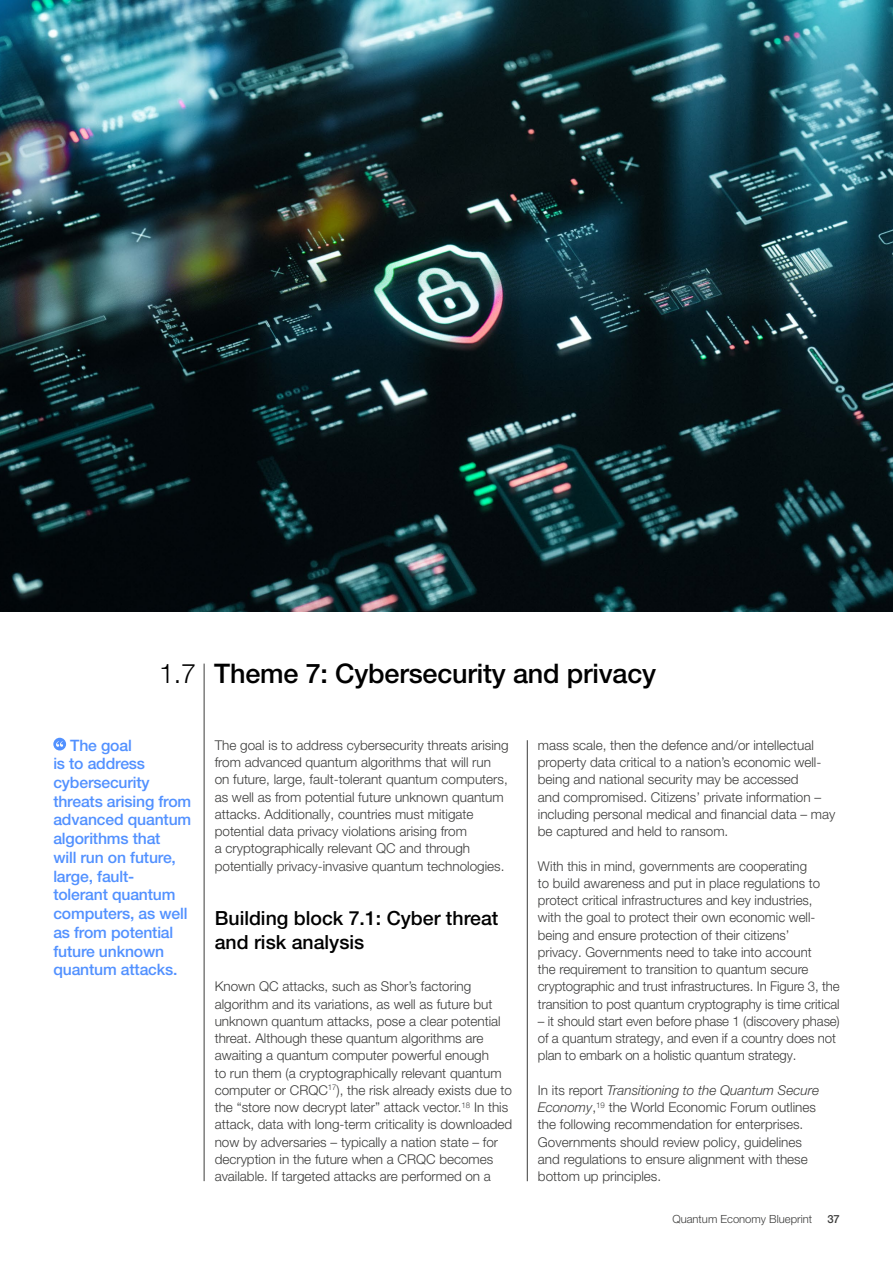
<style>
.page{position:relative;width:893px;height:1263px;background:#fff}
.page>*{position:absolute;margin:0;border:0;box-sizing:border-box;transform-origin:0 0}
.t1{font:500 27px "Helvetica Neue LT Pro";letter-spacing:-.005em;color:#000}
.t2{font:500 19.5px/23.4px "Helvetica Neue LT Pro";color:#000}
.t3{font:500 15.75px/18.8px "Helvetica Neue LT Pro";letter-spacing:-.01em;color:#5291ff}
.t4{font:300 13.5px/17.2px "Helvetica Neue LT Pro";color:#3c3c3b}
.t5{font:300 11.25px "Helvetica Neue LT Pro";color:#3c3c3b}
.t6{font:500 11.25px "Helvetica Neue LT Pro";color:#3c3c3b}
.s1{font-weight:300}
.s2{font-style:italic}
</style>
<div class="page">
<hr style="left:204px;top:664px;width:1px;height:517px;background:#3c3c3b">
<hr style="left:527px;top:740px;width:1px;height:441px;background:#3c3c3b">
<div style="left:53px;top:738px;width:13px;height:12px;background:#5291ff;border-radius:50%"></div>
<svg style="left:56px;top:741px;width:7px;height:6px"></svg>
<img style="left:0;top:0;width:893px;height:612px">
<h1 class="t1" style="left:159px;top:657px;width:499px"><span class="s1">1.7</span> Theme 7: Cybersecurity and privacy</h1>
<p class="t3" style="left:53px;top:735px;width:139px;text-indent:17px">The goal<br>is to address cybersecurity threats arising from advanced quantum algorithms that<br>will run on future, large, fault&shy;tolerant quantum computers, as well as from potential future unknown quantum attacks.</p>
<p class="t4" style="left:215px;top:736px;width:295px">The goal is to address cybersecurity threats arising from advanced quantum algorithms that will run on future, large, fault-tolerant quantum computers, as well as from potential future unknown quantum attacks. Additionally, countries must mitigate potential data privacy violations arising from<br>a cryptographically relevant QC and through potentially privacy-invasive quantum technologies.</p>
<h2 class="t2" style="left:215px;top:906px;width:285px">Building block 7.1: Cyber threat and risk analysis</h2>
<p class="t4" style="left:215px;top:978px;width:299px">Known QC attacks, such as Shor’s factoring algorithm and its variations, as well as future but unknown quantum attacks, pose a clear potential threat. Although these quantum algorithms are awaiting a quantum computer powerful enough<br>to run them (a cryptographically relevant quantum computer or CRQC<sup>17</sup>), the risk already exists due to the “store now decrypt later” attack vector.<sup>18</sup> In this attack, data with long-term criticality is downloaded now by adversaries – typically a nation state – for decryption in the future when a CRQC becomes available. If targeted attacks are performed on a</p>
<p class="t4" style="left:538px;top:736px;width:299px">mass scale, then the defence and/or intellectual property data critical to a nation’s economic well&shy;being and national security may be accessed<br>and compromised. Citizens’ private information – including personal medical and financial data – may be captured and held to ransom.</p>
<p class="t4" style="left:538px;top:857px;width:303px">With this in mind, governments are cooperating<br>to build awareness and put in place regulations to protect critical infrastructures and key industries,<br>with the goal to protect their own economic well&shy;being and ensure protection of their citizens’<br>privacy. Governments need to take into account<br>the requirement to transition to quantum secure cryptographic and trust infrastructures. In Figure 3, the transition to post quantum cryptography is time critical</p>
<p class="t4" style="left:538px;top:1012px;width:303px">– it should start even before phase 1 (discovery phase) of a quantum strategy, and even if a country does not plan to embark on a holistic quantum strategy.</p>
<p class="t4" style="left:538px;top:1081px;width:283px">In its report <span class="s2">Transitioning to the Quantum Secure Economy</span>,<sup>19</sup> the World Economic Forum outlines the following recommendation for enterprises.<br>Governments should review policy, guidelines and regulations to ensure alignment with these bottom up principles.</p>
<p class="t5" style="left:672px;top:1212px;width:141px">Quantum Economy Blueprint</p>
<p class="t6" style="left:827px;top:1212px;width:14px">37</p>
</div>
